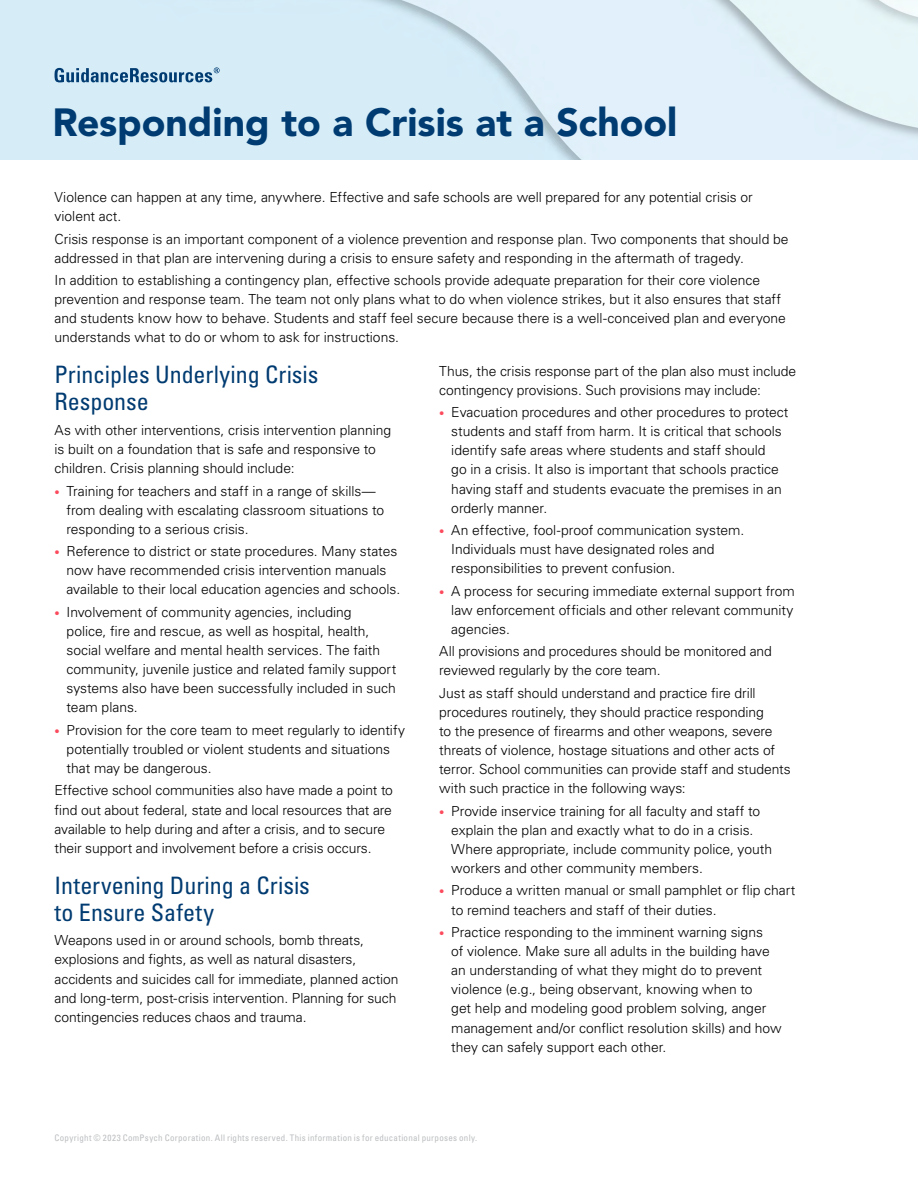
<style>
.page{position:relative;width:918px;height:1188px;background:#fff}
.page>*{position:absolute;margin:0;border:0;box-sizing:border-box;transform-origin:0 0}
.t1{font:900 39px "Avenir LT Std";color:#003b71}
.t2{font:condensed 24px/27px "Univers LT Std";color:#003b71}
.t3{font:300 13.8px/19px "Univers LT Std";letter-spacing:-.005em;color:#000}
.t4{font:condensed 9px "Univers LT Std";letter-spacing:.03em;color:#bcbec0}
.s1{font-size:10.5px;color:#fc4a5d}
</style>
<div class="page">
<img style="left:0;top:0;width:918px;height:160px">
<svg style="left:55px;top:67px;width:165px;height:15px;background:#83a8c3"></svg>
<h1 class="t1" style="left:52px;top:99px;width:627px">Responding to a Crisis at a School</h1>
<p class="t3" style="left:55px;top:188px;width:700px">Violence can happen at any time, anywhere. Effective and safe schools are well prepared for any potential crisis or violent act.</p>
<p class="t3" style="left:55px;top:229px;width:736px">Crisis response is an important component of a violence prevention and response plan. Two components that should be addressed in that plan are intervening during a crisis to ensure safety and responding in the aftermath of tragedy.</p>
<p class="t3" style="left:55px;top:271px;width:733px">In addition to establishing a contingency plan, effective schools provide adequate preparation for their core violence prevention and response team. The team not only plans what to do when violence strikes, but it also ensures that staff and students know how to behave. Students and staff feel secure because there is a well-conceived plan and everyone understands what to do or whom to ask for instructions.</p>
<h2 class="t2" style="left:55px;top:361px;width:266px">Principles Underlying Crisis<br>Response</h2>
<p class="t3" style="left:55px;top:421px;width:338px">As with other interventions, crisis intervention planning is built on a foundation that is safe and responsive to children. Crisis planning should include:</p>
<p class="t3" style="left:67px;top:481px;width:319px;text-indent:-12px"><span class="s1">•</span> Training for teachers and staff in a range of skills— from dealing with escalating classroom situations to responding to a serious crisis.</p>
<p class="t3" style="left:67px;top:542px;width:335px;text-indent:-12px"><span class="s1">•</span> Reference to district or state procedures. Many states now have recommended crisis intervention manuals available to their local education agencies and schools.</p>
<p class="t3" style="left:67px;top:602px;width:331px;text-indent:-12px"><span class="s1">•</span> Involvement of community agencies, including<br>police, fire and rescue, as well as hospital, health, social welfare and mental health services. The faith community, juvenile justice and related family support systems also have been successfully included in such team plans.</p>
<p class="t3" style="left:67px;top:720px;width:340px;text-indent:-12px"><span class="s1">•</span> Provision for the core team to meet regularly to identify potentially troubled or violent students and situations that may be dangerous.</p>
<p class="t3" style="left:55px;top:781px;width:340px">Effective school communities also have made a point to find out about federal, state and local resources that are available to help during and after a crisis, and to secure their support and involvement before a crisis occurs.</p>
<h2 class="t2" style="left:55px;top:871px;width:257px">Intervening During a Crisis to Ensure Safety</h2>
<p class="t3" style="left:55px;top:931px;width:346px">Weapons used in or around schools, bomb threats, explosions and fights, as well as natural disasters, accidents and suicides call for immediate, planned action and long-term, post-crisis intervention. Planning for such contingencies reduces chaos and trauma.</p>
<p class="t3" style="left:439px;top:361px;width:359px">Thus, the crisis response part of the plan also must include contingency provisions. Such provisions may include:</p>
<p class="t3" style="left:451px;top:403px;width:339px;text-indent:-12px"><span class="s1">•</span> Evacuation procedures and other procedures to protect students and staff from harm. It is critical that schools identify safe areas where students and staff should<br>go in a crisis. It also is important that schools practice having staff and students evacuate the premises in an orderly manner.</p>
<p class="t3" style="left:451px;top:521px;width:294px;text-indent:-12px"><span class="s1">•</span> An effective, fool-proof communication system.<br>Individuals must have designated roles and responsibilities to prevent confusion.</p>
<p class="t3" style="left:451px;top:581px;width:345px;text-align:justify;text-indent:-12px"><span class="s1">•</span> A process for securing immediate external support from law enforcement officials and other relevant community agencies.</p>
<p class="t3" style="left:439px;top:642px;width:334px">All provisions and procedures should be monitored and reviewed regularly by the core team.</p>
<p class="t3" style="left:439px;top:683px;width:353px">Just as staff should understand and practice fire drill procedures routinely, they should practice responding<br>to the presence of firearms and other weapons, severe threats of violence, hostage situations and other acts of terror. School communities can provide staff and students with such practice in the following ways:</p>
<p class="t3" style="left:451px;top:801px;width:322px;text-indent:-12px"><span class="s1">•</span> Provide inservice training for all faculty and staff to explain the plan and exactly what to do in a crisis.<br>Where appropriate, include community police, youth workers and other community members.</p>
<p class="t3" style="left:451px;top:881px;width:346px;text-indent:-12px"><span class="s1">•</span> Produce a written manual or small pamphlet or flip chart to remind teachers and staff of their duties.</p>
<p class="t3" style="left:451px;top:923px;width:332px;text-indent:-12px"><span class="s1">•</span> Practice responding to the imminent warning signs<br>of violence. Make sure all adults in the building have an understanding of what they might do to prevent violence (e.g., being observant, knowing when to<br>get help and modeling good problem solving, anger management and/or conflict resolution skills) and how they can safely support each other.</p>
<p class="t4" style="left:55px;top:1132px;width:424px">Copyright © 2023 ComPsych Corporation. All rights reserved. This information is for educational purposes only.</p>
</div>
